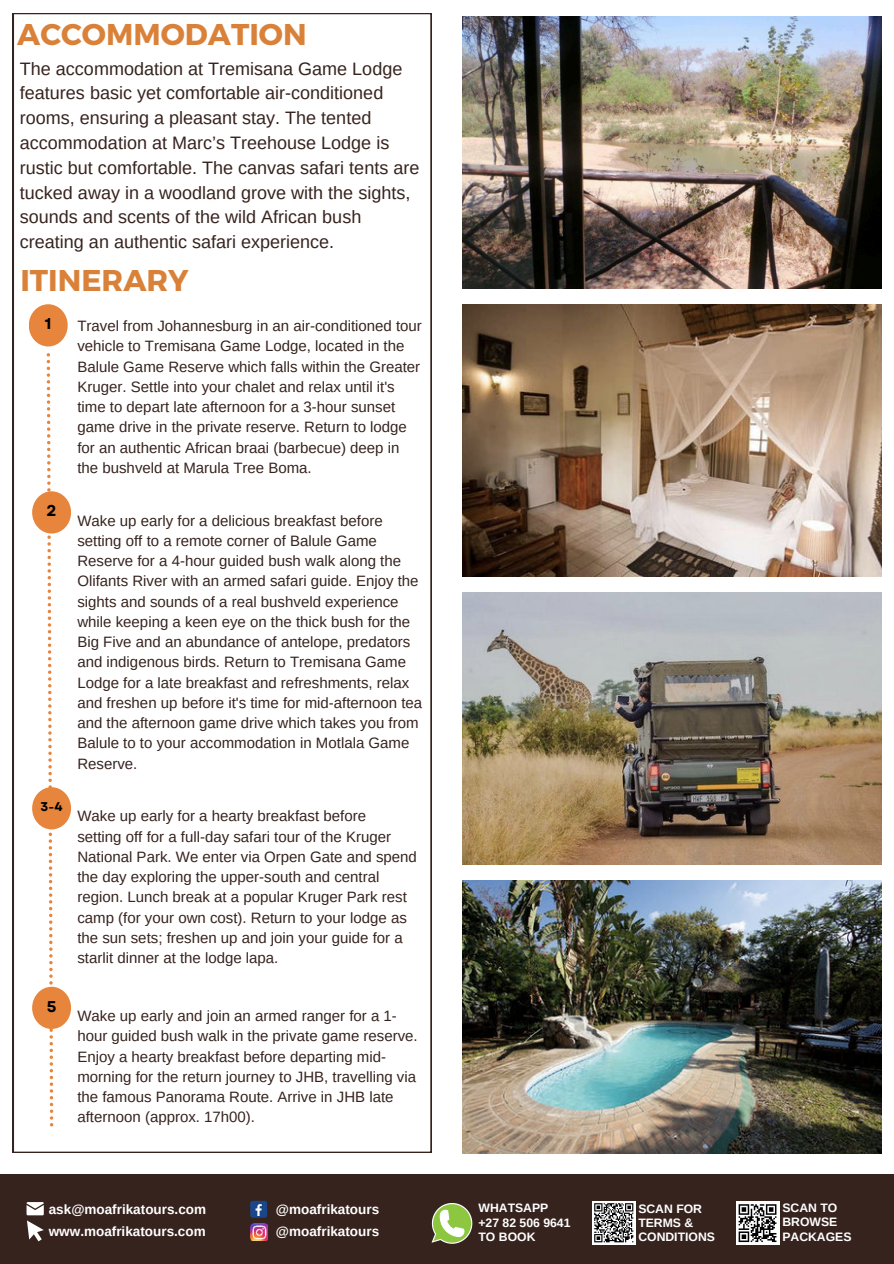
<style>
.page{position:relative;width:894px;height:1264px;background:#fff}
.page>*{position:absolute;margin:0;border:0;box-sizing:border-box;transform-origin:0 0}
.t1{font:700 30px "Montserrat";color:#da8139}
.t2{font:18px/24.8px "Arimo";color:#36231e}
.t3{font:700 15.75px "Garet";color:#000}
.t4{font:15px/20.2px "Arimo";color:#36231e}
.t5{font:700 13.5px/22.4px "Arimo";color:#fff}
.t6{font:700 12.75px "Garet";color:#000}
.t7{font:700 12.15px/14.2px "Arimo";color:#fff}
</style>
<div class="page">
<svg style="left:13px;top:13px;width:418px;height:1139px"></svg>
<svg style="left:47px;top:353px;width:6px;height:773px"></svg>
<div style="left:29px;top:304px;width:39px;height:42px;background:#e8853d;border-radius:50%"></div>
<div style="left:0;top:1174px;width:893px;height:89px;background:#36231e"></div>
<svg style="left:27px;top:1202px;width:17px;height:39px"></svg>
<div style="left:250px;top:1200px;width:17px;height:17px;background:#1a4789;border-radius:3px"></div>
<svg style="left:255px;top:1204px;width:7px;height:11px"></svg>
<img style="left:250px;top:1223px;width:17px;height:16px">
<svg style="left:592px;top:1201px;width:43px;height:43px"></svg>
<svg style="left:593px;top:1202px;width:41px;height:40px"></svg>
<svg style="left:736px;top:1201px;width:43px;height:43px"></svg>
<svg style="left:738px;top:1204px;width:38px;height:37px"></svg>
<svg style="left:431px;top:1203px;width:41px;height:40px"></svg>
<div style="left:32px;top:491px;width:39px;height:42px;background:#e8853d;border-radius:50%"></div>
<img style="left:462px;top:304px;width:418px;height:272px">
<img style="left:462px;top:592px;width:418px;height:272px">
<img style="left:462px;top:880px;width:418px;height:272px">
<div style="left:32px;top:787px;width:39px;height:42px;background:#e8853d;border-radius:50%"></div>
<div style="left:32px;top:986px;width:39px;height:42px;background:#e8853d;border-radius:50%"></div>
<img style="left:462px;top:16px;width:418px;height:273px">
<h1 class="t1" style="left:17px;top:16px;width:291px">ACCOMMODATION</h1>
<p class="t2" style="left:20px;top:56px;width:401px">The accommodation at Tremisana Game Lodge features basic yet comfortable air-conditioned rooms, ensuring a pleasant stay. The tented accommodation at Marc’s Treehouse Lodge is rustic but comfortable. The canvas safari tents are tucked away in a woodland grove with the sights, sounds and scents of the wild African bush creating an authentic safari experience.</p>
<h1 class="t1" style="left:20px;top:261px;width:170px">ITINERARY</h1>
<p class="t3" style="left:45px;top:314px;width:8px">1</p>
<p class="t3" style="left:47px;top:501px;width:12px">2</p>
<p class="t6" style="left:41px;top:798px;width:23px">3-4</p>
<p class="t3" style="left:47px;top:996px;width:11px">5</p>
<p class="t4" style="left:77px;top:316px;width:346px">Travel from Johannesburg in an air-conditioned tour vehicle to Tremisana Game Lodge, located in the Balule Game Reserve which falls within the Greater Kruger. Settle into your chalet and relax until it's time to depart late afternoon for a 3-hour sunset game drive in the private reserve. Return to lodge for an authentic African braai (barbecue) deep in the bushveld at Marula Tree Boma.</p>
<p class="t4" style="left:77px;top:510px;width:346px">Wake up early for a delicious breakfast before setting off to a remote corner of Balule Game Reserve for a 4-hour guided bush walk along the Olifants River with an armed safari guide. Enjoy the sights and sounds of a real bushveld experience while keeping a keen eye on the thick bush for the Big Five and an abundance of antelope, predators and indigenous birds. Return to Tremisana Game Lodge for a late breakfast and refreshments, relax and freshen up before it's time for mid-afternoon tea and the afternoon game drive which takes you from Balule to to your accommodation in Motlala Game Reserve.</p>
<p class="t4" style="left:77px;top:806px;width:341px">Wake up early for a hearty breakfast before<br>setting off for a full-day safari tour of the Kruger National Park. We enter via Orpen Gate and spend the day exploring the upper-south and central region. Lunch break at a popular Kruger Park rest camp (for your own cost). Return to your lodge as the sun sets; freshen up and join your guide for a starlit dinner at the lodge lapa.</p>
<p class="t4" style="left:77px;top:1005px;width:342px">Wake up early and join an armed ranger for a 1- hour guided bush walk in the private game reserve.<br>Enjoy a hearty breakfast before departing mid&shy;morning for the return journey to JHB, travelling via the famous Panorama Route. Arrive in JHB late afternoon (approx. 17h00).</p>
<p class="t5" style="left:49px;top:1198px;width:159px">ask@moafrikatours.com</p>
<p class="t5" style="left:276px;top:1198px;width:105px">@moafrikatours @moafrikatours</p>
<p class="t5" style="left:49px;top:1220px;width:158px">www.moafrikatours.com</p>
<p class="t7" style="left:478px;top:1201px;width:93px">WHATSAPP +27 82 506 9641<br>TO BOOK</p>
<p class="t7" style="left:638px;top:1201px;width:78px">SCAN FOR<br>TERMS &amp;<br>CONDITIONS</p>
<p class="t7" style="left:782px;top:1200px;width:71px">SCAN TO<br>BROWSE<br>PACKAGES</p>
</div>
